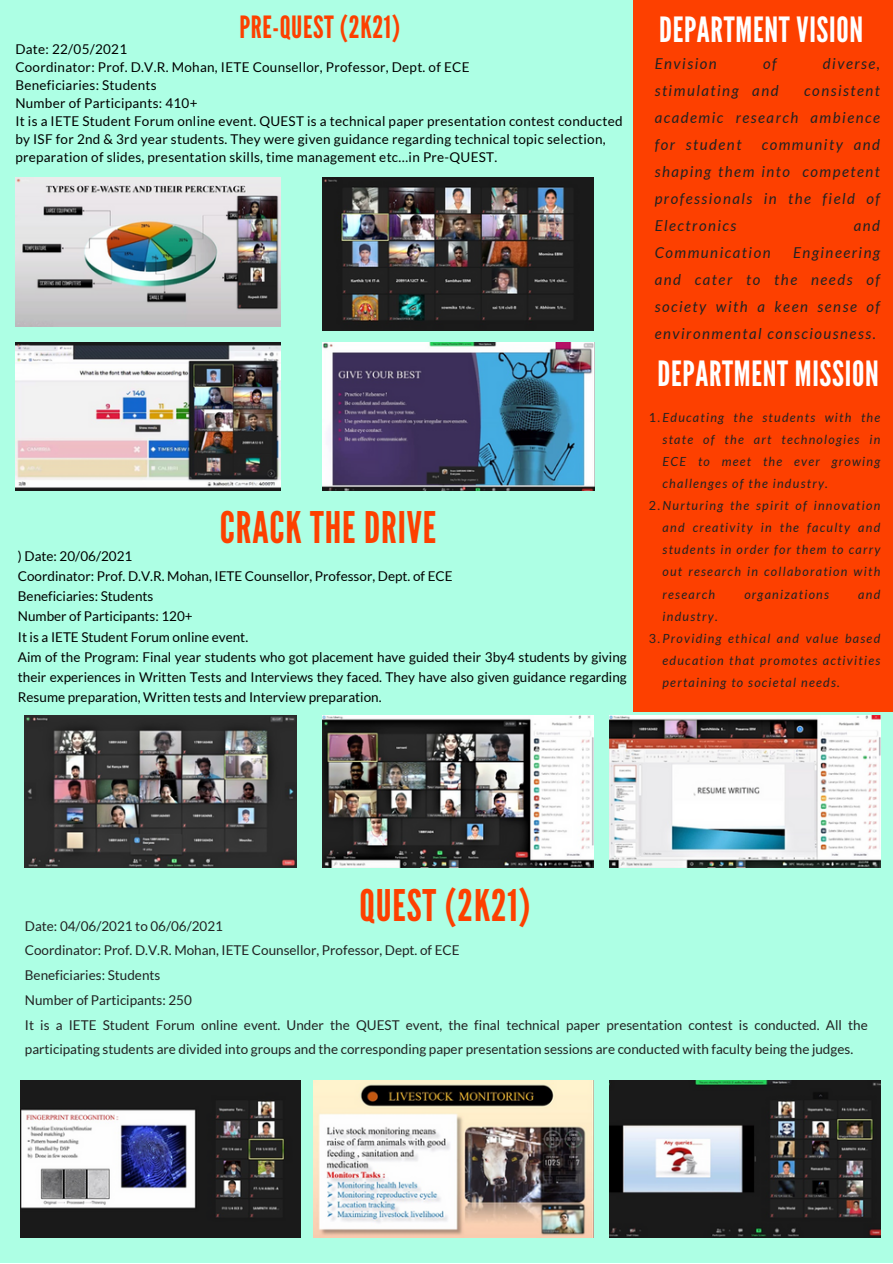
<style>
.page{position:relative;width:893px;height:1264px;background:#fff}
.page>*{position:absolute;margin:0;border:0;box-sizing:border-box;transform-origin:0 0}
.t1{font:43.5px "League Gothic";letter-spacing:.02em;color:#fd4000}
.t2{font:34.65px "League Gothic";letter-spacing:.02em;color:#fff}
.t3{font:30.6px "League Gothic";letter-spacing:.02em;color:#fd4000}
.t4{font:italic 15px/27px "Lato";letter-spacing:.1em;color:#222;text-align:justify}
.t5{font:13.5px/18px "Lato";letter-spacing:.02em;color:#000}
.t6{font:13.5px/24.8px "Lato";color:#222}
.t7{font:13.5px "Lato";color:#000}
.t8{font:italic 12.6px/22px "Lato";letter-spacing:.1em;color:#222;text-align:justify}
.s1{font-style:normal}
</style>
<div class="page">
<div style="left:0;top:0;width:892px;height:1262px;background:#adffe4"></div>
<div style="left:633px;top:0;width:259px;height:350px;background:#fd4000"></div>
<img style="left:15px;top:177px;width:266px;height:149px">
<img style="left:322px;top:177px;width:271px;height:153px">
<img style="left:322px;top:342px;width:272px;height:149px">
<img style="left:15px;top:342px;width:266px;height:149px">
<div style="left:633px;top:347px;width:259px;height:364px;background:#fd4000"></div>
<img style="left:25px;top:715px;width:272px;height:152px">
<img style="left:323px;top:715px;width:271px;height:152px">
<img style="left:609px;top:715px;width:271px;height:152px">
<img style="left:313px;top:1080px;width:280px;height:157px">
<img style="left:609px;top:1080px;width:271px;height:157px">
<img style="left:20px;top:1080px;width:280px;height:157px">
<p class="t3" style="left:239px;top:9px;width:162px">PRE-QUEST (2K21)</p>
<p class="t5" style="left:15px;top:40px;width:113px">Date: 22/05/2021</p>
<p class="t5" style="left:15px;top:58px;width:455px">Coordinator: Prof. D.V.R. Mohan, IETE Counsellor, Professor, Dept. of ECE</p>
<p class="t5" style="left:15px;top:76px;width:143px">Beneficiaries: Students</p>
<p class="t5" style="left:15px;top:94px;width:184px">Number of Participants: 410+</p>
<p class="t5" style="left:15px;top:112px;width:608px">It is a IETE Student Forum online event. QUEST is a technical paper presentation contest conducted by ISF for 2nd &amp; 3rd year students. They were given guidance regarding technical topic selection, preparation of slides, presentation skills, time management etc…in Pre-QUEST.</p>
<p class="t1" style="left:220px;top:502px;width:218px">CRACK THE DRIVE</p>
<p class="t7" style="left:18px;top:547px;width:116px">) Date: 20/06/2021</p>
<p class="t7" style="left:18px;top:567px;width:436px">Coordinator: Prof. D.V.R. Mohan, IETE Counsellor, Professor, Dept. of ECE</p>
<p class="t7" style="left:18px;top:588px;width:137px">Beneficiaries: Students</p>
<p class="t7" style="left:18px;top:608px;width:176px">Number of Participants: 120+</p>
<p class="t7" style="left:18px;top:628px;width:232px">It is a IETE Student Forum online event.</p>
<p class="t5" style="left:18px;top:646px;width:610px;line-height:20.2px;text-align:justify">Aim of the Program: Final year students who got placement have guided their 3by4 students by giving their experiences in Written Tests and Interviews they faced. They have also given guidance regarding Resume preparation, Written tests and Interview preparation.</p>
<p class="t2" style="left:659px;top:10px;width:205px">DEPARTMENT VISION</p>
<p class="t4" style="left:654px;top:50px;width:64px">Envision</p>
<p class="t4" style="left:763px;top:50px;width:15px">of</p>
<p class="t4" style="left:822px;top:50px;width:59px">diverse,</p>
<p class="t4" style="left:654px;top:77px;width:125px">stimulating and</p>
<p class="t4" style="left:654px;top:77px;width:227px;text-indent:150px">consistent academic research ambience for student</p>
<p class="t4" style="left:654px;top:131px;width:227px;text-indent:107px">community and shaping them into competent professionals in the field of Electronics</p>
<p class="t4" style="left:853px;top:212px;width:28px">and</p>
<p class="t4" style="left:654px;top:239px;width:227px;text-indent:138px">Engineering and cater to the needs of society with a keen sense of environmental consciousness.</p>
<p class="t4" style="left:654px;top:239px;width:117px">Communication</p>
<p class="t2" style="left:657px;top:354px;width:223px">DEPARTMENT MISSION</p>
<p class="t8" style="left:662px;top:406px;width:219px;text-indent:-14px"><span class="s1">1.</span>Educating the students with the state of the art technologies in ECE to meet the ever growing challenges of the industry.</p>
<p class="t8" style="left:662px;top:494px;width:219px;text-indent:-14px"><span class="s1">2.</span>Nurturing the spirit of innovation and creativity in the faculty and students in order for them to carry out research in collaboration with research</p>
<p class="t8" style="left:744px;top:582px;width:86px">organizations</p>
<p class="t8" style="left:858px;top:582px;width:24px">and</p>
<p class="t8" style="left:662px;top:604px;width:57px">industry.</p>
<p class="t8" style="left:662px;top:626px;width:219px;text-indent:-14px"><span class="s1">3.</span>Providing ethical and value based education that promotes activities pertaining to societal needs.</p>
<p class="t1" style="left:359px;top:880px;width:172px">QUEST (2K21)</p>
<p class="t6" style="left:25px;top:913px;width:200px">Date: 04/06/2021 to 06/06/2021</p>
<p class="t6" style="left:25px;top:937px;width:436px">Coordinator: Prof. D.V.R. Mohan, IETE Counsellor, Professor, Dept. of ECE</p>
<p class="t6" style="left:25px;top:962px;width:137px">Beneficiaries: Students</p>
<p class="t6" style="left:25px;top:987px;width:168px">Number of Participants: 250</p>
<p class="t6" style="left:25px;top:1012px;width:844px">It is a IETE Student Forum online event. Under the QUEST event, the final technical paper presentation contest is conducted. All the participating students are divided into groups and the corresponding paper presentation sessions are conducted with faculty being the judges.</p>
</div>
